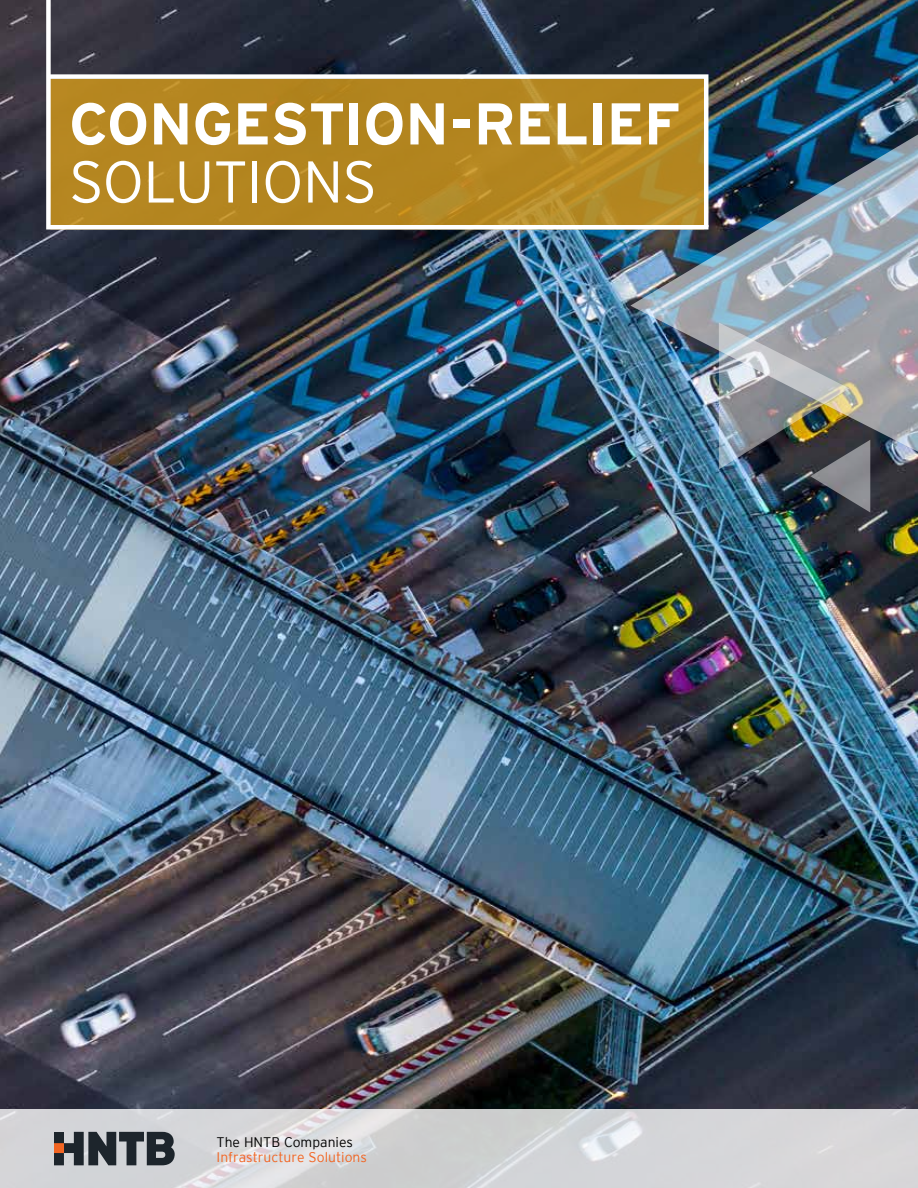
<style>
.page{position:relative;width:918px;height:1188px;background:#fff}
.page>*{position:absolute;margin:0;border:0;box-sizing:border-box;transform-origin:0 0}
.t1{font:700 58.8px "Interstate";letter-spacing:-.015em;color:#fff}
.t2{font:300 58.8px "Interstate";letter-spacing:-.015em;color:#fff}
.t3{font:300 13.95px "Interstate";color:#f26522}
.t4{font:300 13.95px "Interstate";color:#000}
</style>
<div class="page">
<img style="left:0;top:0;width:918px;height:1109px">
<svg style="left:0;top:1109px;width:918px;height:79px;background:#d5d6d8"></svg>
<div style="left:54px;top:1153px;width:10px;height:12px;background:#1d252c"></div>
<div style="left:54px;top:1132px;width:10px;height:11px;background:#1d252c"></div>
<div style="left:54px;top:1143px;width:10px;height:10px;background:#f26522"></div>
<svg style="left:64px;top:1132px;width:111px;height:33px;background:#5a6066"></svg>
<img style="left:630px;top:123px;width:288px;height:339px">
<svg style="left:44px;top:0;width:669px;height:232px;background:#886e34"></svg>
<img style="left:719px;top:322px;width:151px;height:190px">
<h1 class="t1" style="left:69px;top:91px;width:613px">CONGESTION-RELIEF</h1>
<h1 class="t2" style="left:69px;top:149px;width:310px">SOLUTIONS</h1>
<p class="t4" style="left:217px;top:1134px;width:138px">The HNTB Companies</p>
<p class="t3" style="left:217px;top:1149px;width:152px">Infrastructure Solutions</p>
</div>
